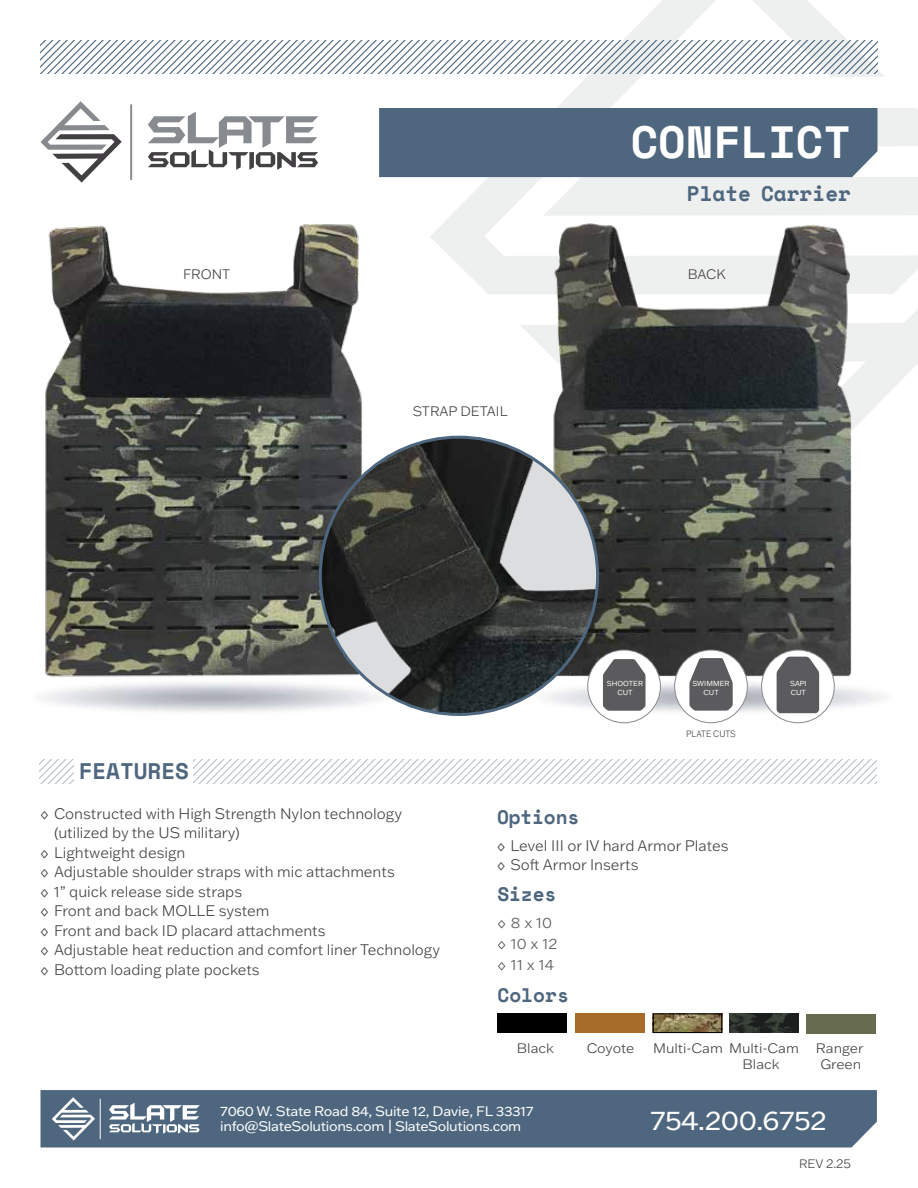
<style>
.page{position:relative;width:918px;height:1188px;background:#fff}
.page>*{position:absolute;margin:0;border:0;box-sizing:border-box;transform-origin:0 0}
.t1{font:700 45px "Space Mono";color:#fff}
.t2{font:27px "Franklin Gothic ATF";letter-spacing:-.015em;color:#fff;scale:1.05 1}
.t3{font:700 22.5px "Space Mono";color:#4e677f}
.t4{font:700 21px "Space Mono";color:#4e677f}
.t5{font:700 19.5px "Space Mono";letter-spacing:-.01em;color:#4e677f}
.t6{font:300 15px/19.5px "Franklin Gothic ATF";color:#434043}
.t7{font:300 15px/21px "Franklin Gothic ATF";color:#59595c;scale:1.05 1}
.t8{font:13.5px/15px "Franklin Gothic ATF";letter-spacing:-.025em;color:#fff;scale:1.05 1}
.t9{font:300 13.5px "Franklin Gothic ATF";color:#434043;scale:1.05 1}
.t10{font:300 13.5px "Franklin Gothic ATF";color:#434043}
.t11{font:300 12px "Franklin Gothic ATF";color:#434043}
.t12{font:300 9px "Franklin Gothic ATF";color:#434043;scale:.9 1}
.t13{font:7.2px/9.1px "Franklin Gothic ATF";color:#fff;text-align:center}
</style>
<div class="page">
<img style="left:507px;top:687px;width:376px;height:37px">
<img style="left:45px;top:689px;width:368px;height:23px">
<svg style="left:520px;top:309px;width:398px;height:149px"></svg>
<svg style="left:430px;top:0;width:488px;height:294px"></svg>
<div style="left:379px;top:108px;width:499px;height:69px;background:#4e677f"></div>
<svg style="left:41px;top:101px;width:81px;height:82px"></svg>
<hr style="left:130px;top:104px;width:2px;height:76px;background:#878a8f">
<svg style="left:148px;top:112px;width:170px;height:58px"></svg>
<div style="left:40px;top:1090px;width:837px;height:58px;background:#4e677f"></div>
<svg style="left:40px;top:40px;width:838px;height:33px"></svg>
<svg style="left:39px;top:759px;width:837px;height:24px"></svg>
<div style="left:74px;top:754px;width:119px;height:34px;background:#fff"></div>
<svg style="left:52px;top:1097px;width:43px;height:44px"></svg>
<hr style="left:100px;top:1099px;width:1px;height:40px;background:#fff">
<svg style="left:109px;top:1103px;width:91px;height:31px"></svg>
<img style="left:730px;top:1014px;width:69px;height:19px">
<div style="left:497px;top:1014px;width:70px;height:19px;background:#000"></div>
<div style="left:575px;top:1014px;width:69px;height:19px;background:#a76c28"></div>
<img style="left:655px;top:1016px;width:65px;height:15px">
<div style="left:653px;top:1014px;width:69px;height:19px;border:1px solid #000"></div>
<img style="left:45px;top:224px;width:334px;height:472px">
<img style="left:534px;top:222px;width:341px;height:465px">
<img style="left:320px;top:437px;width:278px;height:277px;border-radius:139px">
<div style="left:806px;top:1014px;width:69px;height:19px;background:#676b4f"></div>
<div style="left:588px;top:650px;width:72px;height:73px;background:#fff;border-radius:50%"></div>
<div style="left:587px;top:650px;width:74px;height:73px;border:1px solid #878a8f;border-radius:50%"></div>
<svg style="left:603px;top:659px;width:43px;height:52px;background:#6c6b6d"></svg>
<div style="left:675px;top:650px;width:72px;height:73px;background:#fff;border-radius:50%"></div>
<div style="left:674px;top:650px;width:74px;height:73px;border:1px solid #878a8f;border-radius:50%"></div>
<svg style="left:689px;top:658px;width:44px;height:53px;background:#727173"></svg>
<div style="left:762px;top:650px;width:72px;height:73px;background:#fff;border-radius:50%"></div>
<div style="left:761px;top:650px;width:74px;height:73px;border:1px solid #878a8f;border-radius:50%"></div>
<svg style="left:777px;top:657px;width:42px;height:56px;background:#656466"></svg>
<h1 class="t1" style="left:631px;top:108px;width:222px">CONFLICT</h1>
<h3 class="t4" style="left:687px;top:177px;width:166px">Plate Carrier</h3>
<p class="t10" style="left:183px;top:266px;width:49px">FRONT</p>
<p class="t10" style="left:688px;top:266px;width:39px">BACK</p>
<p class="t10" style="left:413px;top:402px;width:97px">STRAP DETAIL</p>
<h3 class="t3" style="left:79px;top:754px;width:112px">FEATURES</h3>
<p class="t6" style="left:40px;top:803px;width:363px">◊ Constructed with High Strength Nylon technology</p>
<p class="t6" style="left:54px;top:823px;width:187px">(utilized by the US military)</p>
<p class="t6" style="left:40px;top:842px;width:146px">◊ Lightweight design</p>
<p class="t6" style="left:40px;top:862px;width:356px">◊ Adjustable shoulder straps with mic attachments</p>
<p class="t6" style="left:40px;top:881px;width:203px">◊ 1” quick release side straps</p>
<p class="t6" style="left:40px;top:901px;width:231px">◊ Front and back MOLLE system</p>
<p class="t6" style="left:40px;top:920px;width:287px">◊ Front and back ID placard attachments</p>
<p class="t6" style="left:40px;top:940px;width:401px">◊ Adjustable heat reduction and comfort liner Technology</p>
<p class="t6" style="left:40px;top:959px;width:221px">◊ Bottom loading plate pockets</p>
<p class="t13" style="left:607px;top:679px;width:38px">SHOOTER<br>CUT</p>
<p class="t13" style="left:692px;top:678px;width:39px">SWIMMER<br>CUT</p>
<p class="t12" style="left:686px;top:727px;width:57px">PLATE CUTS</p>
<h3 class="t5" style="left:497px;top:803px;width:84px">Options</h3>
<p class="t6" style="left:497px;top:835px;width:233px">◊ Level III or IV hard Armor Plates ◊ Soft Armor Inserts</p>
<h3 class="t5" style="left:497px;top:879px;width:60px">Sizes</h3>
<p class="t7" style="left:497px;top:912px;width:59px">◊ 8 x 10 ◊ 10 x 12 ◊ 11 x 14</p>
<h3 class="t5" style="left:497px;top:980px;width:73px">Colors</h3>
<p class="t13" style="left:790px;top:679px;width:18px;text-align:left">SAPI<br>CUT</p>
<p class="t9" style="left:517px;top:1039px;width:37px">Black</p>
<p class="t9" style="left:587px;top:1039px;width:47px">Coyote</p>
<p class="t9" style="left:653px;top:1039px;width:140px">Multi-Cam Multi-Cam</p>
<p class="t9" style="left:816px;top:1039px;width:47px">Ranger</p>
<p class="t9" style="left:743px;top:1056px;width:37px">Black</p>
<p class="t9" style="left:820px;top:1056px;width:40px">Green</p>
<p class="t8" style="left:220px;top:1103px;width:300px">7060 W. State Road 84, Suite 12, Davie, FL 33317 info@SlateSolutions.com | SlateSolutions.com</p>
<h2 class="t2" style="left:650px;top:1103px;width:170px">754.200.6752</h2>
<p class="t11" style="left:799px;top:1155px;width:53px">REV 2.25</p>
</div>
